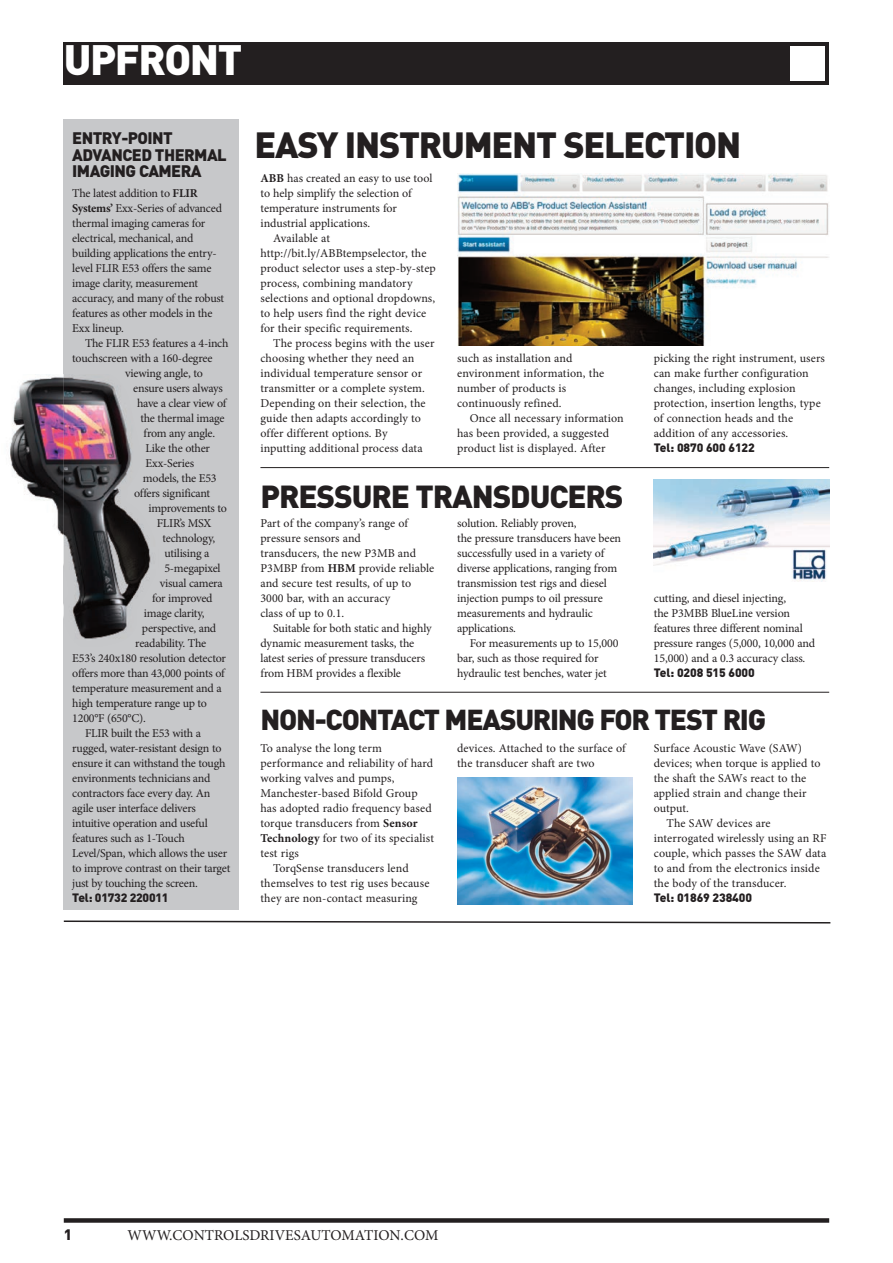
<style>
.page{position:relative;width:893px;height:1263px;background:#fff}
.page>*{position:absolute;margin:0;border:0;box-sizing:border-box;transform-origin:0 0}
.t1{font:900 42px "DIN";letter-spacing:-.035em;color:#fff}
.t2{font:900 36px "DIN";letter-spacing:-.035em;color:#231f20}
.t3{font:900 31.5px "DIN";letter-spacing:-.035em;color:#231f20}
.t4{font:900 28.5px "DIN";letter-spacing:-.045em;color:#231f20}
.t5{font:900 16.5px/16.5px "DIN";letter-spacing:-.035em;color:#231f20}
.t6{font:15px "Minion Pro";color:#231f20}
.t7{font:900 15px "DIN";color:#231f20}
.t8{font:12px/15px "Minion Pro";letter-spacing:-.005em;color:#231f20}
.t9{font:12px "Minion Pro";letter-spacing:-.025em;color:#231f20}
.t10{font:900 12px "DIN";letter-spacing:-.01em;color:#231f20}
.t11{font:12px "Minion Pro";letter-spacing:-.03em;color:#231f20}
.s1{font-weight:700}
</style>
<div class="page">
<div style="left:64px;top:119px;width:175px;height:791px;background:#c7c8ca"></div>
<hr style="left:260px;top:467px;width:569px;height:1px;background:#231f20">
<hr style="left:260px;top:692px;width:569px;height:1px;background:#231f20">
<div style="left:64px;top:1218px;width:765px;height:5px;background:#231f20"></div>
<div style="left:64px;top:43px;width:765px;height:42px;background:#231f20"></div>
<img style="left:791px;top:47px;width:34px;height:34px">
<img style="left:457px;top:173px;width:372px;height:172px">
<svg style="left:63px;top:603px;width:1px;height:16px"></svg>
<img style="left:10px;top:374px;width:54px;height:192px">
<img style="left:64px;top:377px;width:87px;height:262px">
<img style="left:457px;top:778px;width:175px;height:126px">
<img style="left:654px;top:480px;width:175px;height:101px">
<svg style="left:63px;top:920px;width:768px;height:4px"></svg>
<h1 class="t1" style="left:64px;top:36px;width:180px">UPFRONT</h1>
<h3 class="t5" style="left:72px;top:130px;width:156px">ENTRY-POINT<br>ADVANCED THERMAL<br>IMAGING CAMERA</h3>
<p class="t8" style="left:72px;top:186px;width:153px">The latest addition to <span class="s1">FLIR<br>Systems’</span> Exx-Series of advanced thermal imaging cameras for electrical, mechanical, and building applications the entry&shy;level FLIR E53 offers the same image clarity, measurement accuracy, and many of the robust features as other models in the<br>Exx lineup.</p>
<p class="t8" style="left:85px;top:336px;width:145px">The FLIR E53 features a 4-inch</p>
<p class="t8" style="left:72px;top:351px;width:142px">touchscreen with a 160-degree</p>
<p class="t8" style="left:125px;top:366px;width:79px">viewing angle, to</p>
<p class="t8" style="left:133px;top:381px;width:91px">ensure users always</p>
<p class="t9" style="left:137px;top:398px;width:91px">have a clear view of</p>
<p class="t8" style="left:140px;top:411px;width:86px">the thermal image</p>
<p class="t11" style="left:144px;top:428px;width:73px">from any angle.</p>
<p class="t8" style="left:146px;top:441px;width:66px">Like the other</p>
<p class="t8" style="left:146px;top:456px;width:50px">Exx-Series</p>
<p class="t8" style="left:143px;top:471px;width:75px">models, the E53</p>
<p class="t8" style="left:134px;top:486px;width:78px">offers significant</p>
<p class="t9" style="left:149px;top:503px;width:80px">improvements to</p>
<p class="t8" style="left:157px;top:516px;width:56px">FLIR’s MSX</p>
<p class="t8" style="left:162px;top:531px;width:54px">technology,</p>
<p class="t8" style="left:164px;top:546px;width:47px">utilising a</p>
<p class="t9" style="left:164px;top:563px;width:58px">5-megapixel</p>
<p class="t8" style="left:160px;top:576px;width:64px">visual camera</p>
<p class="t11" style="left:152px;top:593px;width:62px">for improved</p>
<p class="t9" style="left:144px;top:608px;width:62px">image clarity,</p>
<p class="t8" style="left:142px;top:621px;width:76px">perspective, and</p>
<p class="t8" style="left:135px;top:636px;width:72px">readability. The</p>
<p class="t8" style="left:72px;top:651px;width:155px">E53’s 240x180 resolution detector</p>
<p class="t9" style="left:72px;top:668px;width:154px">offers more than 43,000 points of</p>
<p class="t9" style="left:72px;top:683px;width:151px">temperature measurement and a</p>
<p class="t9" style="left:72px;top:698px;width:136px">high temperature range up to</p>
<p class="t8" style="left:72px;top:711px;width:75px">1200°F (650°C).</p>
<p class="t8" style="left:85px;top:726px;width:118px">FLIR built the E53 with a</p>
<p class="t8" style="left:72px;top:741px;width:151px">rugged, water-resistant design to</p>
<p class="t9" style="left:72px;top:758px;width:155px">ensure it can withstand the tough</p>
<p class="t8" style="left:72px;top:771px;width:140px">environments technicians and</p>
<p class="t8" style="left:72px;top:786px;width:140px">contractors face every day. An</p>
<p class="t8" style="left:72px;top:801px;width:125px">agile user interface delivers</p>
<p class="t8" style="left:72px;top:816px;width:137px">intuitive operation and useful</p>
<p class="t9" style="left:72px;top:833px;width:114px">features such as 1-Touch</p>
<p class="t8" style="left:72px;top:846px;width:156px">Level/Span, which allows the user</p>
<p class="t9" style="left:72px;top:863px;width:160px">to improve contrast on their target</p>
<p class="t9" style="left:72px;top:878px;width:127px">just by touching the screen.</p>
<p class="t10" style="left:72px;top:890px;width:98px">Tel: 01732 220011</p>
<h2 class="t2" style="left:255px;top:124px;width:488px">EASY INSTRUMENT SELECTION</h2>
<p class="t8" style="left:260px;top:171px;width:173px"><span class="s1">ABB</span> has created an easy to use tool</p>
<p class="t8" style="left:260px;top:186px;width:153px">to help simplify the selection of</p>
<p class="t8" style="left:260px;top:201px;width:138px">temperature instruments for</p>
<p class="t8" style="left:260px;top:216px;width:111px">industrial applications.</p>
<p class="t8" style="left:273px;top:231px;width:58px">Available at</p>
<p class="t8" style="left:260px;top:246px;width:167px">http://bit.ly/ABBtempselector, the</p>
<p class="t8" style="left:260px;top:261px;width:177px">product selector uses a step-by-step</p>
<p class="t8" style="left:260px;top:276px;width:154px">process, combining mandatory</p>
<p class="t8" style="left:260px;top:291px;width:176px">selections and optional dropdowns,</p>
<p class="t8" style="left:260px;top:306px;width:167px">to help users find the right device</p>
<p class="t8" style="left:260px;top:321px;width:154px">for their specific requirements.</p>
<p class="t8" style="left:273px;top:336px;width:163px">The process begins with the user</p>
<p class="t8" style="left:260px;top:351px;width:155px">choosing whether they need an</p>
<p class="t8" style="left:260px;top:366px;width:163px">individual temperature sensor or</p>
<p class="t8" style="left:260px;top:381px;width:166px">transmitter or a complete system.</p>
<p class="t8" style="left:260px;top:396px;width:167px">Depending on their selection, the</p>
<p class="t8" style="left:260px;top:411px;width:162px">guide then adapts accordingly to</p>
<p class="t8" style="left:260px;top:426px;width:129px">offer different options. By</p>
<p class="t8" style="left:260px;top:441px;width:164px">inputting additional process data</p>
<p class="t8" style="left:457px;top:351px;width:149px">such as installation and environment information, the number of products is continuously refined.</p>
<p class="t8" style="left:457px;top:411px;width:168px;text-indent:13px">Once all necessary information has been provided, a suggested product list is displayed. After</p>
<h3 class="t3" style="left:260px;top:478px;width:365px">PRESSURE TRANSDUCERS</h3>
<p class="t8" style="left:260px;top:516px;width:175px">Part of the company’s range of pressure sensors and<br>transducers, the new P3MB and<br>P3MBP from <span class="s1">HBM</span> provide reliable and secure test results, of up to<br>3000 bar, with an accuracy<br>class of up to 0.1.</p>
<p class="t8" style="left:260px;top:621px;width:173px;text-indent:13px">Suitable for both static and highly dynamic measurement tasks, the latest series of pressure transducers from HBM provides a flexible</p>
<p class="t8" style="left:457px;top:516px;width:166px">solution. Reliably proven,<br>the pressure transducers have been successfully used in a variety of diverse applications, ranging from transmission test rigs and diesel injection pumps to oil pressure measurements and hydraulic applications.</p>
<p class="t8" style="left:457px;top:636px;width:163px;text-indent:13px">For measurements up to 15,000 bar, such as those required for hydraulic test benches, water jet</p>
<p class="t8" style="left:654px;top:351px;width:173px">picking the right instrument, users can make further configuration changes, including explosion protection, insertion lengths, type of connection heads and the addition of any accessories.</p>
<p class="t10" style="left:654px;top:440px;width:103px">Tel: 0870 600 6122</p>
<p class="t8" style="left:654px;top:591px;width:163px">cutting, and diesel injecting,<br>the P3MBB BlueLine version features three different nominal pressure ranges (5,000, 10,000 and<br>15,000) and a 0.3 accuracy class.</p>
<p class="t10" style="left:654px;top:665px;width:103px">Tel: 0208 515 6000</p>
<h3 class="t4" style="left:260px;top:703px;width:507px">NON-CONTACT MEASURING FOR TEST RIG</h3>
<p class="t8" style="left:260px;top:741px;width:123px">To analyse the long term</p>
<p class="t8" style="left:260px;top:756px;width:174px">performance and reliability of hard</p>
<p class="t8" style="left:260px;top:771px;width:136px">working valves and pumps,</p>
<p class="t8" style="left:260px;top:786px;width:159px">Manchester-based Bifold Group</p>
<p class="t8" style="left:260px;top:801px;width:173px">has adopted radio frequency based</p>
<p class="t8" style="left:260px;top:816px;width:159px">torque transducers from <span class="s1">Sensor</span></p>
<p class="t8" style="left:260px;top:831px;width:175px"><span class="s1">Technology</span> for two of its specialist</p>
<p class="t8" style="left:260px;top:846px;width:40px">test rigs</p>
<p class="t8" style="left:273px;top:861px;width:137px">TorqSense transducers lend</p>
<p class="t8" style="left:260px;top:876px;width:171px">themselves to test rig uses because</p>
<p class="t8" style="left:260px;top:891px;width:159px">they are non-contact measuring</p>
<p class="t8" style="left:457px;top:741px;width:170px">devices. Attached to the surface of the transducer shaft are two</p>
<p class="t8" style="left:654px;top:741px;width:150px">Surface Acoustic Wave (SAW)</p>
<p class="t8" style="left:654px;top:756px;width:168px">devices; when torque is applied to</p>
<p class="t8" style="left:654px;top:771px;width:154px">the shaft the SAWs react to the</p>
<p class="t8" style="left:654px;top:786px;width:154px">applied strain and change their</p>
<p class="t8" style="left:654px;top:801px;width:37px">output.</p>
<p class="t8" style="left:667px;top:816px;width:105px">The SAW devices are</p>
<p class="t8" style="left:654px;top:831px;width:174px">interrogated wirelessly using an RF</p>
<p class="t8" style="left:654px;top:846px;width:174px">couple, which passes the SAW data</p>
<p class="t8" style="left:654px;top:861px;width:168px">to and from the electronics inside</p>
<p class="t8" style="left:654px;top:876px;width:134px">the body of the transducer.</p>
<p class="t10" style="left:654px;top:890px;width:100px">Tel: 01869 238400</p>
<p class="t7" style="left:64px;top:1226px;width:10px">1</p>
<p class="t6" style="left:128px;top:1229px;width:312px">WWW.CONTROLSDRIVESAUTOMATION.COM</p>
</div>
